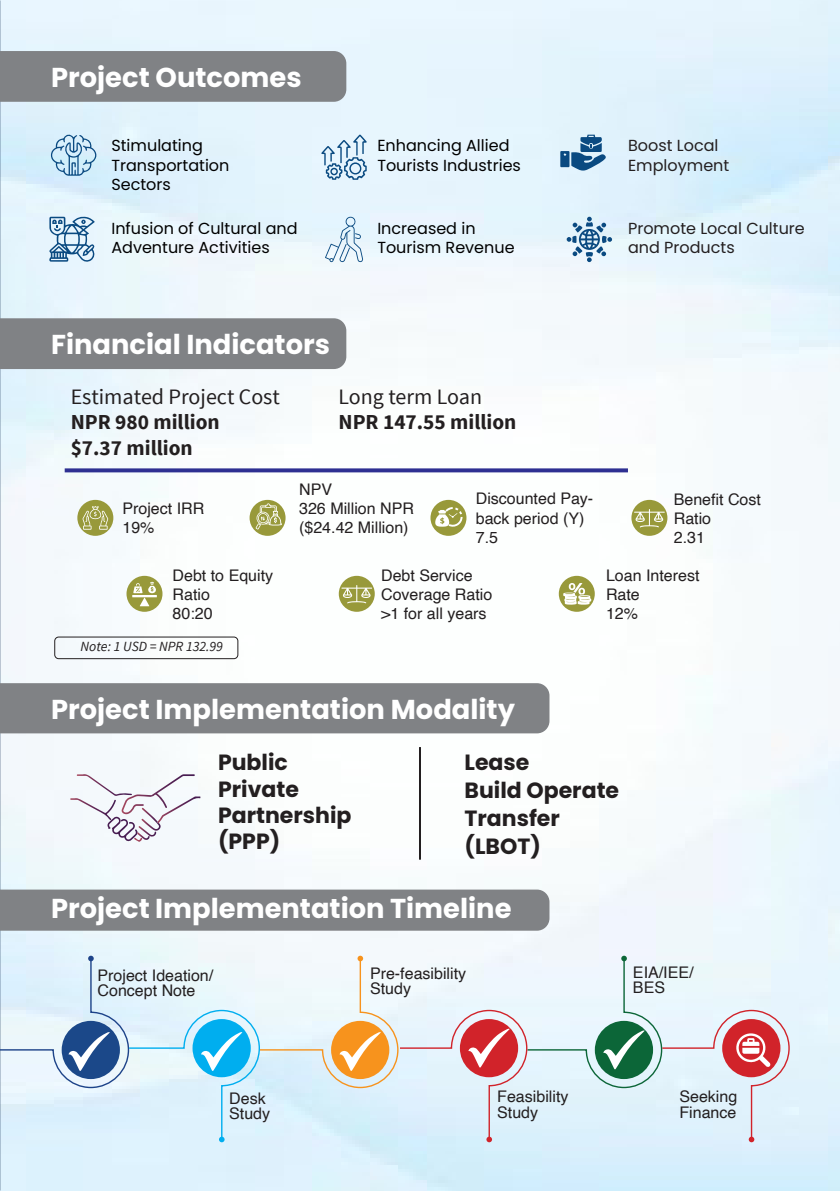
<style>
.page{position:relative;width:840px;height:1191px;background:#fff}
.page>*{position:absolute;margin:0;border:0;box-sizing:border-box;transform-origin:0 0}
.t1{font:700 27.4px "Poppins";color:#fff}
.t2{font:700 22px/26.4px "Poppins";color:#231f20}
.t3{font:22px "Source Sans Pro";color:#231f20}
.t4{font:700 21.2px "Source Sans Pro";color:#231f20}
.t5{font:16px/19.2px "Helvetica";color:#231f20}
.t6{font:16px/19.2px "Poppins";color:#000}
.t7{font:16px/19.2px "Poppins";color:#231f20}
.t8{font:italic 14px "Source Sans Pro";color:#231f20}
</style>
<div class="page">
<img style="left:0;top:0;width:839px;height:1191px">
<div style="left:0;top:318px;width:346px;height:51px;background:#808285"></div>
<div style="left:0;top:51px;width:346px;height:51px;background:#808285"></div>
<div style="left:0;top:683px;width:549px;height:50px;background:#808285"></div>
<div style="left:0;top:889px;width:549px;height:41px;background:#808285"></div>
<svg style="left:560px;top:135px;width:45px;height:36px;background:#749dbd"></svg>
<div style="left:77px;top:500px;width:36px;height:36px;background:#98993a;border-radius:50%"></div>
<svg style="left:82px;top:506px;width:26px;height:23px"></svg>
<div style="left:249px;top:500px;width:36px;height:36px;background:#98993a;border-radius:50%"></div>
<svg style="left:255px;top:503px;width:27px;height:26px"></svg>
<div style="left:430px;top:500px;width:36px;height:36px;background:#98993a;border-radius:50%"></div>
<svg style="left:435px;top:507px;width:27px;height:20px"></svg>
<div style="left:631px;top:500px;width:36px;height:36px;background:#98993a;border-radius:50%"></div>
<svg style="left:633px;top:509px;width:31px;height:18px"></svg>
<div style="left:338px;top:576px;width:36px;height:36px;background:#98993a;border-radius:50%"></div>
<svg style="left:341px;top:585px;width:31px;height:18px"></svg>
<div style="left:54px;top:636px;width:184px;height:23px;border:1px solid #231f20;border-radius:4px"></div>
<div style="left:126px;top:576px;width:36px;height:36px;background:#98993a;border-radius:50%"></div>
<svg style="left:132px;top:582px;width:25px;height:24px"></svg>
<svg style="left:558px;top:576px;width:36px;height:36px"></svg>
<svg style="left:563px;top:583px;width:28px;height:21px"></svg>
<svg style="left:65px;top:468px;width:562px;height:4px;background:#42449c"></svg>
<svg style="left:70px;top:774px;width:130px;height:68px"></svg>
<hr style="left:419px;top:747px;width:2px;height:112px;background:#231f20">
<svg style="left:0;top:955px;width:790px;height:187px;background:#d8e2e9"></svg>
<svg style="left:321px;top:135px;width:46px;height:45px;background:#b3cce0"></svg>
<svg style="left:325px;top:216px;width:38px;height:46px;background:#ccdfed"></svg>
<svg style="left:49px;top:216px;width:46px;height:47px;background:#98b8d1"></svg>
<svg style="left:566px;top:217px;width:45px;height:45px;background:#a6c2d7"></svg>
<svg style="left:51px;top:133px;width:45px;height:43px;background:#a9cbe1"></svg>
<p class="t1" style="left:51px;top:61px;width:252px">Project Outcomes</p>
<p class="t6" style="left:111px;top:136px;width:119px">Stimulating<br>Transportation<br>Sectors</p>
<p class="t6" style="left:111px;top:218px;width:187px">Infusion of Cultural and<br>Adventure Activities</p>
<p class="t6" style="left:377px;top:136px;width:145px">Enhancing Allied<br>Tourists Industries</p>
<p class="t7" style="left:627px;top:136px;width:103px">Boost Local<br>Employment</p>
<p class="t6" style="left:377px;top:218px;width:139px">Increased in<br>Tourism Revenue</p>
<p class="t7" style="left:627px;top:218px;width:178px">Promote Local Culture and Products</p>
<p class="t1" style="left:51px;top:328px;width:280px">Financial Indicators</p>
<p class="t3" style="left:71px;top:383px;width:211px">Estimated Project Cost</p>
<p class="t4" style="left:71px;top:408px;width:150px">NPR 980 million</p>
<p class="t4" style="left:71px;top:434px;width:123px">$7.37 million</p>
<p class="t3" style="left:338px;top:383px;width:145px">Long term Loan</p>
<p class="t4" style="left:338px;top:408px;width:179px">NPR 147.55 million</p>
<p class="t5" style="left:122px;top:499px;width:83px">Project IRR</p>
<p class="t5" style="left:122px;top:519px;width:34px">19%</p>
<p class="t5" style="left:172px;top:566px;width:102px">Debt to Equity<br>Ratio</p>
<p class="t5" style="left:172px;top:604px;width:42px">80:20</p>
<p class="t8" style="left:81px;top:637px;width:144px">Note: 1 USD = NPR 132.99</p>
<p class="t5" style="left:299px;top:480px;width:34px">NPV</p>
<p class="t5" style="left:299px;top:499px;width:116px">326 Million NPR</p>
<p class="t5" style="left:299px;top:519px;width:111px">($24.42 Million)</p>
<p class="t5" style="left:475px;top:490px;width:119px">Discounted Pay&shy;back period (Y)</p>
<p class="t5" style="left:475px;top:528px;width:24px">7.5</p>
<p class="t5" style="left:381px;top:566px;width:113px">Debt Service<br>Coverage Ratio</p>
<p class="t5" style="left:381px;top:604px;width:107px">&gt;1 for all years</p>
<p class="t5" style="left:673px;top:490px;width:89px">Benefit Cost<br>Ratio</p>
<p class="t5" style="left:673px;top:528px;width:33px">2.31</p>
<p class="t5" style="left:605px;top:566px;width:95px">Loan Interest<br>Rate</p>
<p class="t5" style="left:605px;top:604px;width:34px">12%</p>
<p class="t1" style="left:51px;top:693px;width:465px">Project Implementation Modality</p>
<p class="t2" style="left:218px;top:749px;width:135px">Public<br>Private<br>Partnership</p>
<p class="t2" style="left:218px;top:828px;width:64px">(PPP)</p>
<p class="t2" style="left:464px;top:749px;width:66px">Lease</p>
<p class="t2" style="left:464px;top:776px;width:156px;line-height:28px">Build Operate<br>Transfer</p>
<p class="t2" style="left:464px;top:833px;width:78px">(LBOT)</p>
<p class="t1" style="left:51px;top:893px;width:461px">Project Implementation Timeline</p>
<p class="t5" style="left:97px;top:968px;width:117px;line-height:15.2px">Project Ideation/<br>Concept Note</p>
<p class="t5" style="left:370px;top:966px;width:98px;line-height:15.2px">Pre-feasibility<br>Study</p>
<p class="t5" style="left:632px;top:964px;width:62px;line-height:15.2px">EIA/IEE/<br>BES</p>
<p class="t5" style="left:229px;top:1089px;width:38px">Desk</p>
<p class="t5" style="left:229px;top:1104px;width:42px">Study</p>
<p class="t5" style="left:497px;top:1089px;width:73px;line-height:16px">Feasibility<br>Study</p>
<p class="t5" style="left:679px;top:1089px;width:59px;line-height:16px">Seeking<br>Finance</p>
</div>
